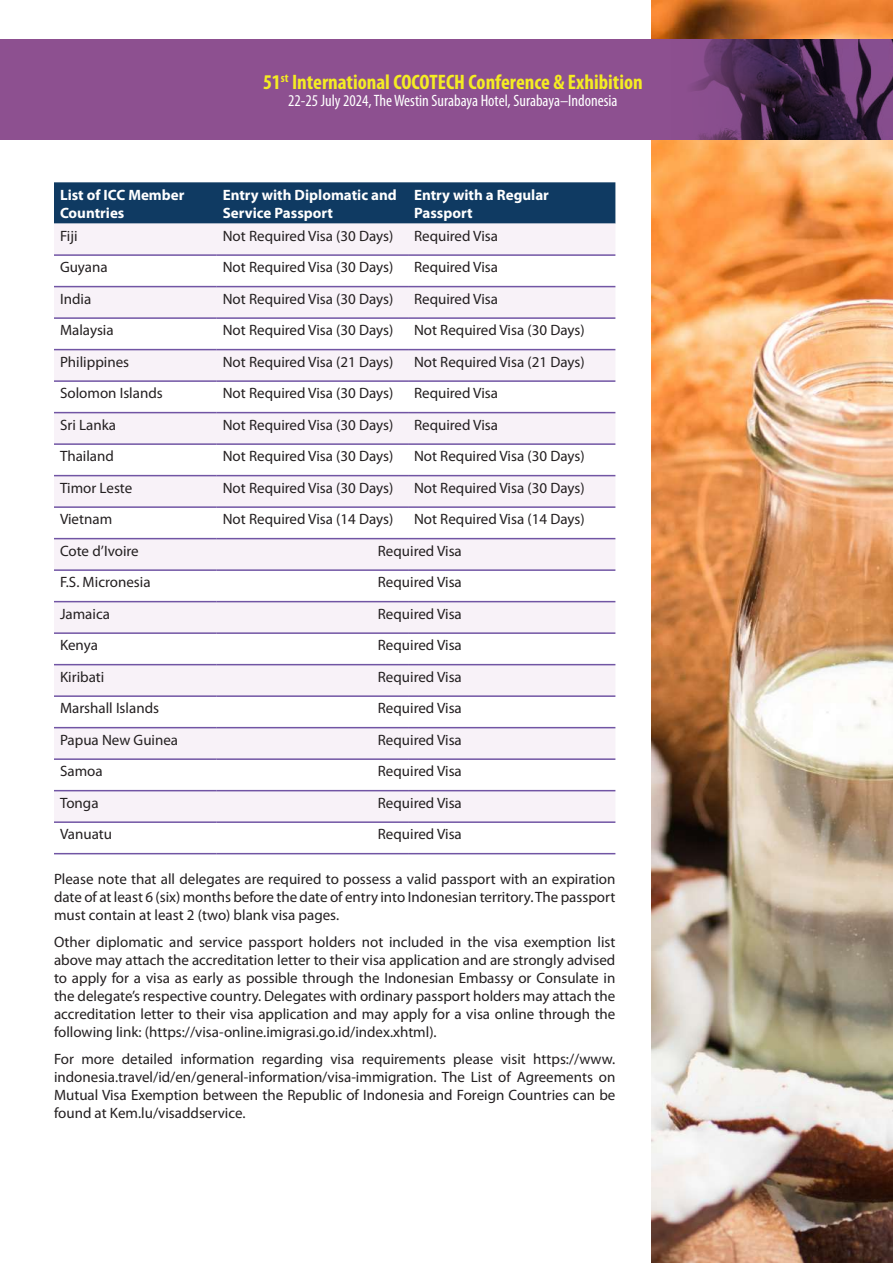
<style>
.page{position:relative;width:893px;height:1263px;background:#fff}
.page>*{position:absolute;margin:0;border:0;box-sizing:border-box;transform-origin:0 0}
.t1{font:700 condensed 21px "Myriad Pro";color:#f4ec23}
.t2{font:condensed 16.5px "Myriad Pro";color:#fff}
.t3{font:15px/18px "Myriad Pro";color:#231f20;text-align:justify}
.t4{font:700 15px/18px "Myriad Pro";color:#fff}
</style>
<div class="page">
<img style="left:651px;top:0;width:242px;height:1263px">
<div style="left:54px;top:182px;width:561px;height:42px;background:#0f3a62"></div>
<svg style="left:54px;top:224px;width:561px;height:597px;fill:#f8f2f8"></svg>
<hr style="left:54px;top:254px;width:163px;height:2px;background:#7155a4">
<hr style="left:217px;top:254px;width:191px;height:2px;background:#7155a4">
<hr style="left:408px;top:254px;width:207px;height:2px;background:#7155a4">
<hr style="left:54px;top:286px;width:163px;height:1px;background:#7155a4">
<hr style="left:217px;top:286px;width:191px;height:1px;background:#7155a4">
<hr style="left:408px;top:286px;width:207px;height:1px;background:#7155a4">
<hr style="left:54px;top:317px;width:163px;height:2px;background:#7155a4">
<hr style="left:217px;top:317px;width:191px;height:2px;background:#7155a4">
<hr style="left:408px;top:317px;width:207px;height:2px;background:#7155a4">
<hr style="left:54px;top:349px;width:163px;height:1px;background:#7155a4">
<hr style="left:217px;top:349px;width:191px;height:1px;background:#7155a4">
<hr style="left:408px;top:349px;width:207px;height:1px;background:#7155a4">
<hr style="left:54px;top:380px;width:163px;height:2px;background:#7155a4">
<hr style="left:217px;top:380px;width:191px;height:2px;background:#7155a4">
<hr style="left:408px;top:380px;width:207px;height:2px;background:#7155a4">
<hr style="left:54px;top:412px;width:163px;height:1px;background:#7155a4">
<hr style="left:217px;top:412px;width:191px;height:1px;background:#7155a4">
<hr style="left:408px;top:412px;width:207px;height:1px;background:#7155a4">
<hr style="left:54px;top:443px;width:163px;height:2px;background:#7155a4">
<hr style="left:217px;top:443px;width:191px;height:2px;background:#7155a4">
<hr style="left:408px;top:443px;width:207px;height:2px;background:#7155a4">
<hr style="left:54px;top:475px;width:163px;height:1px;background:#7155a4">
<hr style="left:217px;top:475px;width:191px;height:1px;background:#7155a4">
<hr style="left:408px;top:475px;width:207px;height:1px;background:#7155a4">
<hr style="left:54px;top:506px;width:163px;height:2px;background:#7155a4">
<hr style="left:217px;top:506px;width:191px;height:2px;background:#7155a4">
<hr style="left:408px;top:506px;width:207px;height:2px;background:#7155a4">
<hr style="left:54px;top:538px;width:163px;height:1px;background:#7155a4">
<hr style="left:217px;top:538px;width:191px;height:1px;background:#7155a4">
<hr style="left:408px;top:538px;width:207px;height:1px;background:#7155a4">
<hr style="left:54px;top:569px;width:163px;height:2px;background:#7155a4">
<hr style="left:217px;top:569px;width:191px;height:2px;background:#7155a4">
<hr style="left:408px;top:569px;width:207px;height:2px;background:#7155a4">
<hr style="left:54px;top:601px;width:163px;height:1px;background:#7155a4">
<hr style="left:217px;top:601px;width:191px;height:1px;background:#7155a4">
<hr style="left:408px;top:601px;width:207px;height:1px;background:#7155a4">
<hr style="left:54px;top:632px;width:163px;height:2px;background:#7155a4">
<hr style="left:217px;top:632px;width:191px;height:2px;background:#7155a4">
<hr style="left:408px;top:632px;width:207px;height:2px;background:#7155a4">
<hr style="left:54px;top:664px;width:163px;height:1px;background:#7155a4">
<hr style="left:217px;top:664px;width:191px;height:1px;background:#7155a4">
<hr style="left:408px;top:664px;width:207px;height:1px;background:#7155a4">
<hr style="left:54px;top:695px;width:163px;height:2px;background:#7155a4">
<hr style="left:217px;top:695px;width:191px;height:2px;background:#7155a4">
<hr style="left:408px;top:695px;width:207px;height:2px;background:#7155a4">
<hr style="left:54px;top:727px;width:163px;height:1px;background:#7155a4">
<hr style="left:217px;top:727px;width:191px;height:1px;background:#7155a4">
<hr style="left:408px;top:727px;width:207px;height:1px;background:#7155a4">
<hr style="left:54px;top:758px;width:163px;height:2px;background:#7155a4">
<hr style="left:217px;top:758px;width:191px;height:2px;background:#7155a4">
<hr style="left:408px;top:758px;width:207px;height:2px;background:#7155a4">
<hr style="left:54px;top:790px;width:163px;height:1px;background:#7155a4">
<hr style="left:217px;top:790px;width:191px;height:1px;background:#7155a4">
<hr style="left:408px;top:790px;width:207px;height:1px;background:#7155a4">
<hr style="left:54px;top:821px;width:163px;height:2px;background:#7155a4">
<hr style="left:217px;top:821px;width:191px;height:2px;background:#7155a4">
<hr style="left:408px;top:821px;width:207px;height:2px;background:#7155a4">
<hr style="left:54px;top:853px;width:163px;height:1px;background:#7155a4">
<hr style="left:217px;top:853px;width:191px;height:1px;background:#7155a4">
<hr style="left:408px;top:853px;width:207px;height:1px;background:#7155a4">
<div style="left:0;top:39px;width:893px;height:101px;background:#8d5090"></div>
<img style="left:693px;top:39px;width:200px;height:101px">
<h1 class="t1" style="left:263px;top:69px;width:381px">51<sup>st</sup> International COCOTECH Conference &amp; Exhibition</h1>
<p class="t2" style="left:288px;top:90px;width:331px">22-25 July 2024, The Westin Surabaya Hotel, Surabaya–Indonesia</p>
<p class="t4" style="left:60px;top:185px;width:126px">List of ICC Member<br>Countries</p>
<p class="t4" style="left:223px;top:185px;width:175px">Entry with Diplomatic and<br>Service Passport</p>
<p class="t4" style="left:414px;top:185px;width:136px">Entry with a Regular<br>Passport</p>
<p class="t3" style="left:60px;top:227px;width:19px">Fiji</p>
<p class="t3" style="left:223px;top:227px;width:172px">Not Required Visa (30 Days)</p>
<p class="t3" style="left:414px;top:227px;width:86px">Required Visa</p>
<p class="t3" style="left:60px;top:258px;width:49px">Guyana</p>
<p class="t3" style="left:223px;top:258px;width:172px">Not Required Visa (30 Days)</p>
<p class="t3" style="left:414px;top:258px;width:86px">Required Visa</p>
<p class="t3" style="left:60px;top:290px;width:33px">India</p>
<p class="t3" style="left:223px;top:290px;width:172px">Not Required Visa (30 Days)</p>
<p class="t3" style="left:414px;top:290px;width:86px">Required Visa</p>
<p class="t3" style="left:60px;top:321px;width:55px">Malaysia</p>
<p class="t3" style="left:223px;top:321px;width:172px">Not Required Visa (30 Days)</p>
<p class="t3" style="left:414px;top:321px;width:172px">Not Required Visa (30 Days)</p>
<p class="t3" style="left:60px;top:353px;width:71px">Philippines</p>
<p class="t3" style="left:223px;top:353px;width:172px">Not Required Visa (21 Days)</p>
<p class="t3" style="left:414px;top:353px;width:172px">Not Required Visa (21 Days)</p>
<p class="t3" style="left:60px;top:384px;width:104px">Solomon Islands</p>
<p class="t3" style="left:223px;top:384px;width:172px">Not Required Visa (30 Days)</p>
<p class="t3" style="left:414px;top:384px;width:86px">Required Visa</p>
<p class="t3" style="left:60px;top:416px;width:58px">Sri Lanka</p>
<p class="t3" style="left:223px;top:416px;width:172px">Not Required Visa (30 Days)</p>
<p class="t3" style="left:414px;top:416px;width:86px">Required Visa</p>
<p class="t3" style="left:60px;top:447px;width:55px">Thailand</p>
<p class="t3" style="left:223px;top:447px;width:172px">Not Required Visa (30 Days)</p>
<p class="t3" style="left:414px;top:447px;width:172px">Not Required Visa (30 Days)</p>
<p class="t3" style="left:60px;top:479px;width:74px">Timor Leste</p>
<p class="t3" style="left:223px;top:479px;width:172px">Not Required Visa (30 Days)</p>
<p class="t3" style="left:414px;top:479px;width:172px">Not Required Visa (30 Days)</p>
<p class="t3" style="left:60px;top:510px;width:54px">Vietnam</p>
<p class="t3" style="left:223px;top:510px;width:172px">Not Required Visa (14 Days)</p>
<p class="t3" style="left:414px;top:510px;width:172px">Not Required Visa (14 Days)</p>
<p class="t3" style="left:60px;top:542px;width:80px">Cote d’Ivoire</p>
<p class="t3" style="left:378px;top:542px;width:86px">Required Visa</p>
<p class="t3" style="left:60px;top:573px;width:92px">F.S. Micronesia</p>
<p class="t3" style="left:378px;top:573px;width:86px">Required Visa</p>
<p class="t3" style="left:60px;top:605px;width:51px">Jamaica</p>
<p class="t3" style="left:378px;top:605px;width:86px">Required Visa</p>
<p class="t3" style="left:60px;top:636px;width:40px">Kenya</p>
<p class="t3" style="left:378px;top:636px;width:86px">Required Visa</p>
<p class="t3" style="left:60px;top:668px;width:46px">Kiribati</p>
<p class="t3" style="left:378px;top:668px;width:86px">Required Visa</p>
<p class="t3" style="left:60px;top:699px;width:101px">Marshall Islands</p>
<p class="t3" style="left:378px;top:699px;width:86px">Required Visa</p>
<p class="t3" style="left:60px;top:731px;width:120px">Papua New Guinea</p>
<p class="t3" style="left:378px;top:731px;width:86px">Required Visa</p>
<p class="t3" style="left:60px;top:762px;width:44px">Samoa</p>
<p class="t3" style="left:378px;top:762px;width:86px">Required Visa</p>
<p class="t3" style="left:60px;top:794px;width:40px">Tonga</p>
<p class="t3" style="left:378px;top:794px;width:86px">Required Visa</p>
<p class="t3" style="left:60px;top:825px;width:54px">Vanuatu</p>
<p class="t3" style="left:378px;top:825px;width:86px">Required Visa</p>
<p class="t3" style="left:54px;top:870px;width:563px">Please note that all delegates are required to possess a valid passport with an expiration date of at least 6 (six) months before the date of entry into Indonesian territory. The passport must contain at least 2 (two) blank visa pages.</p>
<p class="t3" style="left:54px;top:933px;width:563px">Other diplomatic and service passport holders not included in the visa exemption list above may attach the accreditation letter to their visa application and are strongly advised to apply for a visa as early as possible through the Indonesian Embassy or Consulate in the delegate’s respective country. Delegates with ordinary passport holders may attach the accreditation letter to their visa application and may apply for a visa online through the following link: (https://visa-online.imigrasi.go.id/index.xhtml).</p>
<p class="t3" style="left:54px;top:1050px;width:563px">For more detailed information regarding visa requirements please visit https://www. indonesia.travel/id/en/general-information/visa-immigration. The List of Agreements on Mutual Visa Exemption between the Republic of Indonesia and Foreign Countries can be found at Kem.lu/visaddservice.</p>
</div>
